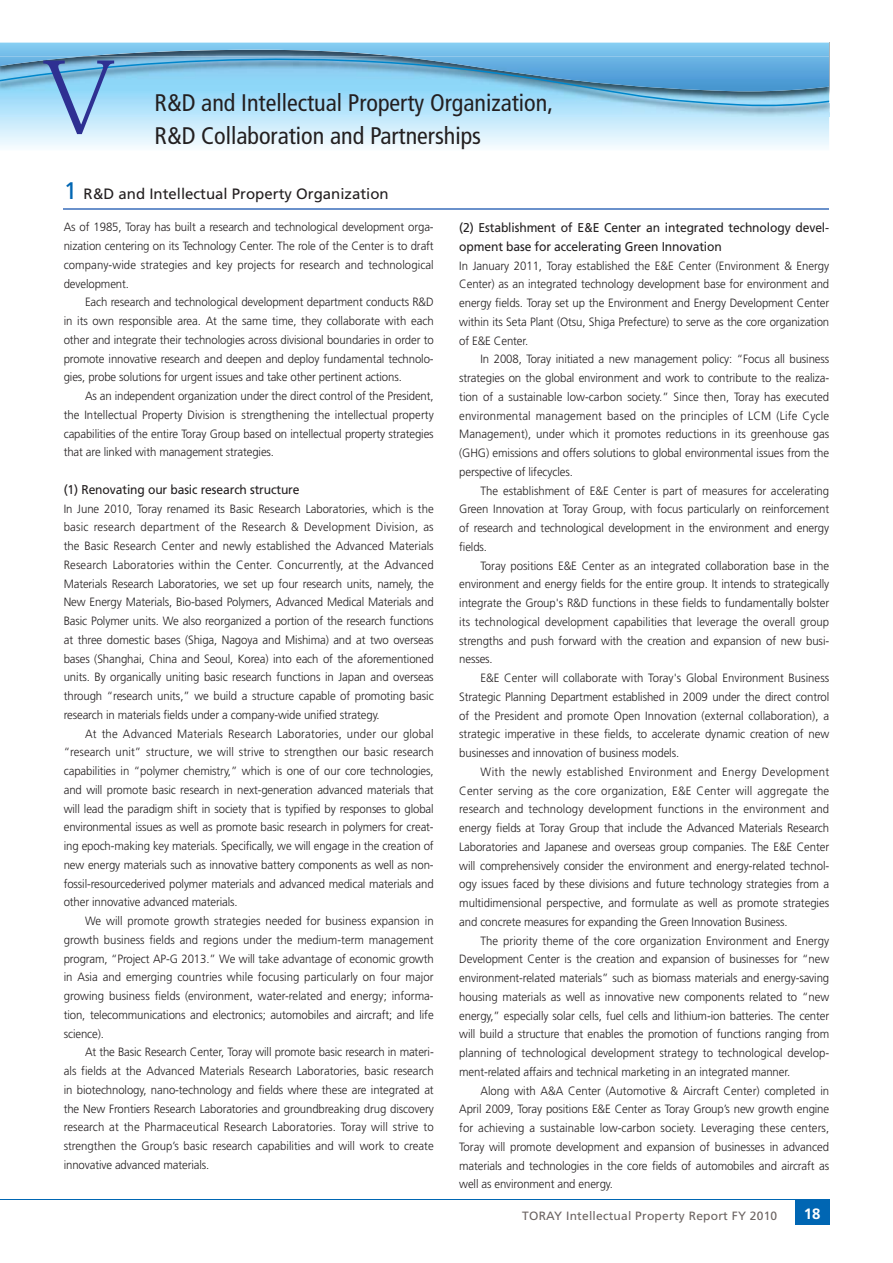
<style>
.page{position:relative;width:893px;height:1263px;background:#fff}
.page>*{position:absolute;margin:0;border:0;box-sizing:border-box;transform-origin:0 0}
.t1{font:97.5px "Koz Min Pro Regular 90 pv RKSJ H";color:#2e3092}
.t2{font:condensed 24px/33px "Frutiger";color:#231f20}
.t3{font:15px "Frutiger";color:#231f20}
.t4{font:700 15px "Frutiger";color:#fff}
.t5{font:12.75px/18.8px "Frutiger";letter-spacing:-.01em;color:#231f20;scale:.95 1}
.t6{font:300 12px/18.8px "Frutiger";letter-spacing:-.01em;color:#231f20;text-align:justify;scale:.95 1}
.t7{font:12px "Frutiger";letter-spacing:.02em;color:#6b6361}
.s1{font-size:24px;color:#0066b3}
</style>
<div class="page">
<div style="left:795px;top:1199px;width:34px;height:26px;background:#0066b3"></div>
<hr style="left:0;top:1199px;width:829px;height:1px;background:#0066b3">
<svg style="left:0;top:43px;width:830px;height:104px"></svg>
<hr style="left:64px;top:208px;width:765px;height:1px;background:#6a91cb">
<h1 class="t1" style="left:30px;top:59px;width:99px">Ⅴ</h1>
<h2 class="t2" style="left:155px;top:88px;width:400px">R&amp;D and Intellectual Property Organization,<br>R&amp;D Collaboration and Partnerships</h2>
<p class="t3" style="left:64px;top:188px;width:326px"><span class="s1">1</span> R&amp;D and Intellectual Property Organization</p>
<p class="t6" style="left:64px;top:219px;width:391px">As of 1985, Toray has built a research and technological development orga&shy;nization centering on its Technology Center. The role of the Center is to draft company-wide strategies and key projects for research and technological development.</p>
<p class="t6" style="left:64px;top:294px;width:391px;text-indent:21px">Each research and technological development department conducts R&amp;D in its own responsible area. At the same time, they collaborate with each other and integrate their technologies across divisional boundaries in order to promote innovative research and deepen and deploy fundamental technolo&shy;gies, probe solutions for urgent issues and take other pertinent actions.</p>
<p class="t6" style="left:64px;top:388px;width:391px;text-indent:21px">As an independent organization under the direct control of the President, the Intellectual Property Division is strengthening the intellectual property capabilities of the entire Toray Group based on intellectual property strategies that are linked with management strategies.</p>
<p class="t5" style="left:64px;top:481px;width:250px">(1) Renovating our basic research structure</p>
<p class="t6" style="left:64px;top:500px;width:391px">In June 2010, Toray renamed its Basic Research Laboratories, which is the basic research department of the Research &amp; Development Division, as the Basic Research Center and newly established the Advanced Materials Research Laboratories within the Center. Concurrently, at the Advanced Materials Research Laboratories, we set up four research units, namely, the New Energy Materials, Bio-based Polymers, Advanced Medical Materials and Basic Polymer units. We also reorganized a portion of the research functions at three domestic bases (Shiga, Nagoya and Mishima) and at two overseas bases (Shanghai, China and Seoul, Korea) into each of the aforementioned units. By organically uniting basic research functions in Japan and overseas through “research units,” we build a structure capable of promoting basic research in materials fields under a company-wide unified strategy.</p>
<p class="t6" style="left:64px;top:725px;width:391px;text-indent:21px">At the Advanced Materials Research Laboratories, under our global “research unit” structure, we will strive to strengthen our basic research capabilities in “polymer chemistry,” which is one of our core technologies, and will promote basic research in next-generation advanced materials that will lead the paradigm shift in society that is typified by responses to global environmental issues as well as promote basic research in polymers for creat&shy;ing epoch-making key materials. Specifically, we will engage in the creation of new energy materials such as innovative battery components as well as non&shy;fossil-resourcederived polymer materials and advanced medical materials and other innovative advanced materials.</p>
<p class="t6" style="left:64px;top:913px;width:391px;text-indent:21px">We will promote growth strategies needed for business expansion in growth business fields and regions under the medium-term management program, “Project AP-G 2013.” We will take advantage of economic growth in Asia and emerging countries while focusing particularly on four major growing business fields (environment, water-related and energy; informa&shy;tion, telecommunications and electronics; automobiles and aircraft; and life science).</p>
<p class="t6" style="left:64px;top:1044px;width:391px;text-indent:21px">At the Basic Research Center, Toray will promote basic research in materi&shy;als fields at the Advanced Materials Research Laboratories, basic research in biotechnology, nano-technology and fields where these are integrated at the New Frontiers Research Laboratories and groundbreaking drug discovery research at the Pharmaceutical Research Laboratories. Toray will strive to strengthen the Group’s basic research capabilities and will work to create innovative advanced materials.</p>
<p class="t5" style="left:459px;top:219px;width:391px">(2) Establishment of E&amp;E Center an integrated technology devel&shy;opment base for accelerating Green Innovation</p>
<p class="t6" style="left:459px;top:257px;width:391px">In January 2011, Toray established the E&amp;E Center (Environment &amp; Energy Center) as an integrated technology development base for environment and energy fields. Toray set up the Environment and Energy Development Center within its Seta Plant (Otsu, Shiga Prefecture) to serve as the core organization of E&amp;E Center.</p>
<p class="t6" style="left:459px;top:351px;width:391px;text-indent:21px">In 2008, Toray initiated a new management policy: “Focus all business strategies on the global environment and work to contribute to the realiza&shy;tion of a sustainable low-carbon society.” Since then, Toray has executed environmental management based on the principles of LCM (Life Cycle Management), under which it promotes reductions in its greenhouse gas (GHG) emissions and offers solutions to global environmental issues from the perspective of lifecycles.</p>
<p class="t6" style="left:459px;top:482px;width:391px;text-indent:21px">The establishment of E&amp;E Center is part of measures for accelerating Green Innovation at Toray Group, with focus particularly on reinforcement of research and technological development in the environment and energy fields.</p>
<p class="t6" style="left:459px;top:557px;width:391px;text-indent:21px">Toray positions E&amp;E Center as an integrated collaboration base in the environment and energy fields for the entire group. It intends to strategically integrate the Group's R&amp;D functions in these fields to fundamentally bolster its technological development capabilities that leverage the overall group strengths and push forward with the creation and expansion of new busi&shy;nesses.</p>
<p class="t6" style="left:459px;top:669px;width:391px;text-indent:21px">E&amp;E Center will collaborate with Toray's Global Environment Business Strategic Planning Department established in 2009 under the direct control of the President and promote Open Innovation (external collaboration), a strategic imperative in these fields, to accelerate dynamic creation of new businesses and innovation of business models.</p>
<p class="t6" style="left:459px;top:763px;width:391px;text-indent:21px">With the newly established Environment and Energy Development Center serving as the core organization, E&amp;E Center will aggregate the research and technology development functions in the environment and energy fields at Toray Group that include the Advanced Materials Research Laboratories and Japanese and overseas group companies. The E&amp;E Center will comprehensively consider the environment and energy-related technol&shy;ogy issues faced by these divisions and future technology strategies from a multidimensional perspective, and formulate as well as promote strategies and concrete measures for expanding the Green Innovation Business.</p>
<p class="t6" style="left:459px;top:932px;width:391px;text-indent:21px">The priority theme of the core organization Environment and Energy Development Center is the creation and expansion of businesses for “new environment-related materials” such as biomass materials and energy-saving housing materials as well as innovative new components related to “new energy,” especially solar cells, fuel cells and lithium-ion batteries. The center will build a structure that enables the promotion of functions ranging from planning of technological development strategy to technological develop&shy;ment-related affairs and technical marketing in an integrated manner.</p>
<p class="t6" style="left:459px;top:1082px;width:391px;text-indent:21px">Along with A&amp;A Center (Automotive &amp; Aircraft Center) completed in April 2009, Toray positions E&amp;E Center as Toray Group’s new growth engine for achieving a sustainable low-carbon society. Leveraging these centers, Toray will promote development and expansion of businesses in advanced materials and technologies in the core fields of automobiles and aircraft as well as environment and energy.</p>
<p class="t7" style="left:522px;top:1211px;width:256px">TORAY Intellectual Property Report FY 2010</p>
<p class="t4" style="left:804px;top:1208px;width:18px">18</p>
</div>
